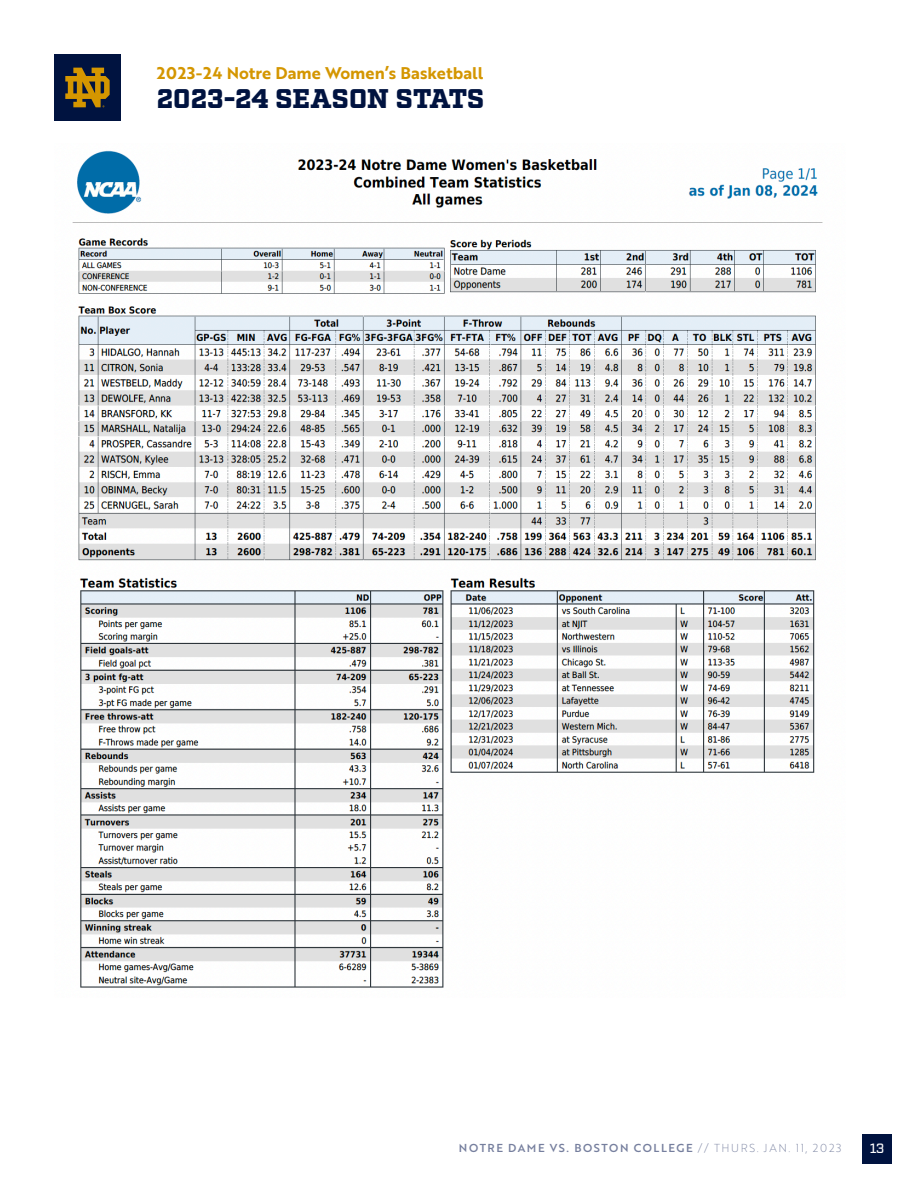
<style>
.page{position:relative;width:918px;height:1188px;background:#fff}
.page>*{position:absolute;margin:0;border:0;box-sizing:border-box;transform-origin:0 0}
.t1{font:900 27px "Factoria";color:#001340}
.t2{font:16.5px "Brother 1816 Bold";color:#d49600}
.t3{font:500 13.5px "Factoria";color:#fff}
.t4{font:11.25px "Brother 1816 Medium";letter-spacing:.14em;color:#767f9e}
.s1{font-family:"Brother 1816 Thin"}
</style>
<div class="page">
<div style="left:863px;top:1134px;width:29px;height:29px;background:#001340"></div>
<div style="left:54px;top:54px;width:67px;height:67px;background:#001340"></div>
<svg style="left:65px;top:68px;width:45px;height:39px"></svg>
<img style="left:72px;top:150px;width:751px;height:838px">
<h2 class="t2" style="left:157px;top:60px;width:328px">2023-24 Notre Dame Women’s Basketball</h2>
<p class="t1" style="left:157px;top:83px;width:329px">2023-24 SEASON STATS</p>
<p class="t4" style="left:459px;top:1140px;width:384px">NOTRE DAME VS. BOSTON COLLEGE <span class="s1">// THURS. JAN. 11, 2023</span></p>
<p class="t3" style="left:870px;top:1140px;width:16px">13</p>
</div>
